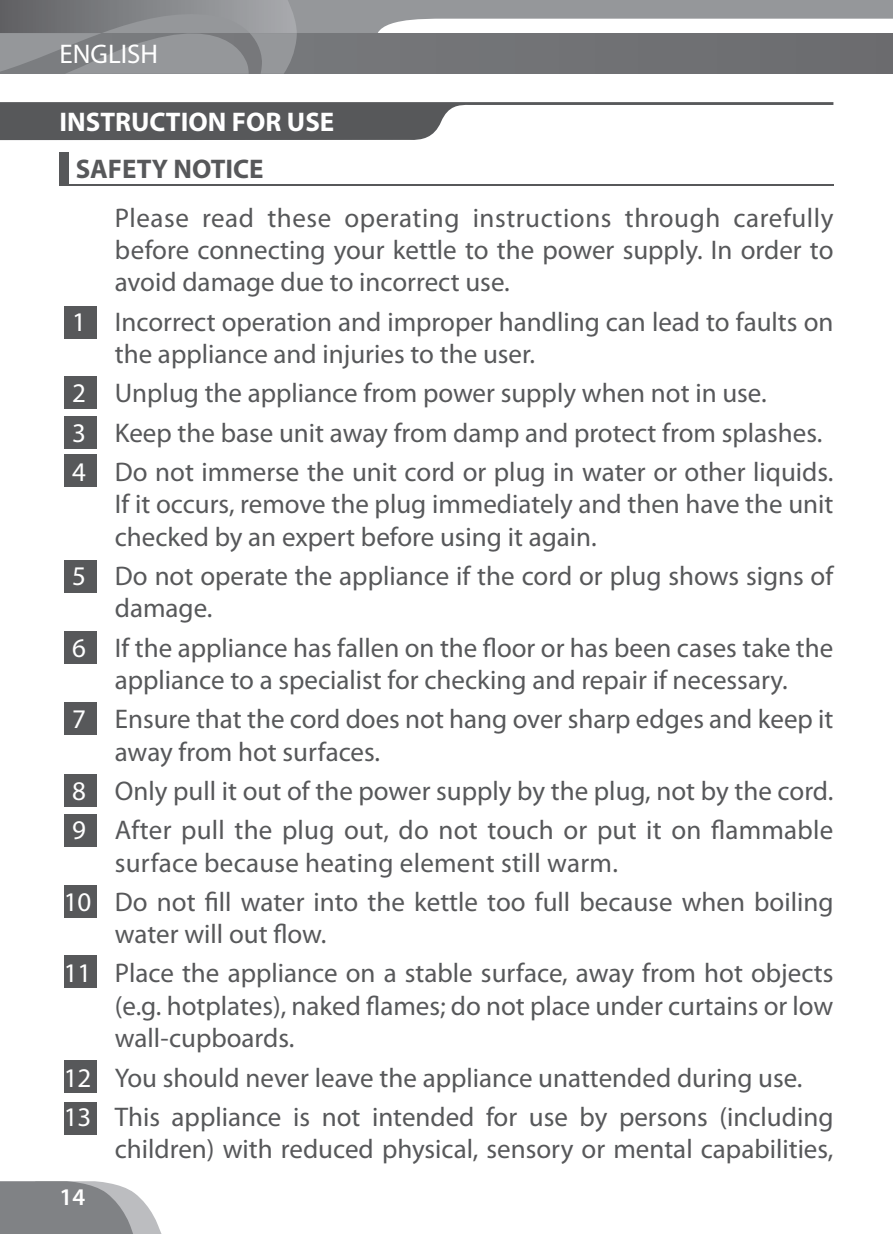
<style>
.page{position:relative;width:893px;height:1234px;background:#fff}
.page>*{position:absolute;margin:0;border:0;box-sizing:border-box;transform-origin:0 0}
.t1{font:27px/32.4px "Myriad Pro";color:#57585a}
.t2{font:700 27px "Myriad Pro";color:#fff}
.t3{font:700 27px "Myriad Pro";color:#57585a}
.t4{font:27px "Myriad Pro";color:#fff}
.t5{font:600 24px "Myriad Pro";color:#fff}
.s1{color:#fff}
</style>
<div class="page">
<svg style="left:298px;top:0;width:595px;height:33px;fill:#95979a"></svg>
<div style="left:0;top:33px;width:893px;height:41px;background:#707174"></div>
<svg style="left:0;top:0;width:298px;height:74px"></svg>
<div style="left:65px;top:306px;width:32px;height:32px;background:#57585a"></div>
<div style="left:65px;top:376px;width:32px;height:33px;background:#57585a"></div>
<div style="left:65px;top:416px;width:32px;height:33px;background:#57585a"></div>
<div style="left:65px;top:454px;width:32px;height:32px;background:#57585a"></div>
<div style="left:65px;top:560px;width:32px;height:32px;background:#57585a"></div>
<div style="left:65px;top:631px;width:32px;height:32px;background:#57585a"></div>
<div style="left:65px;top:702px;width:32px;height:32px;background:#57585a"></div>
<div style="left:65px;top:773px;width:32px;height:33px;background:#57585a"></div>
<div style="left:65px;top:814px;width:32px;height:32px;background:#57585a"></div>
<div style="left:65px;top:884px;width:32px;height:33px;background:#57585a"></div>
<div style="left:65px;top:955px;width:32px;height:32px;background:#57585a"></div>
<div style="left:65px;top:1060px;width:32px;height:32px;background:#57585a"></div>
<div style="left:65px;top:1101px;width:32px;height:33px;background:#57585a"></div>
<svg style="left:0;top:102px;width:833px;height:38px"></svg>
<hr style="left:61px;top:184px;width:772px;height:2px;background:#57585a">
<div style="left:60px;top:152px;width:9px;height:34px;background:#57585a"></div>
<svg style="left:0;top:1181px;width:161px;height:52px;background:#98999c"></svg>
<p class="t4" style="left:60px;top:38px;width:100px">ENGLISH</p>
<p class="t2" style="left:60px;top:105px;width:276px">INSTRUCTION FOR USE</p>
<p class="t3" style="left:76px;top:151px;width:189px">SAFETY NOTICE</p>
<p class="t1" style="left:115px;top:201px;width:720px;text-align:justify">Please read these operating instructions through carefully before connecting your kettle to the power supply. In order to avoid damage due to incorrect use.</p>
<p class="t1" style="left:115px;top:305px;width:720px;text-indent:-43px"><span class="s1">1</span> Incorrect operation and improper handling can lead to faults on the appliance and injuries to the user.</p>
<p class="t1" style="left:72px;top:376px;width:696px"><span class="s1">2</span> Unplug the appliance from power supply when not in use.</p>
<p class="t1" style="left:72px;top:416px;width:752px"><span class="s1">3</span> Keep the base unit away from damp and protect from splashes.</p>
<p class="t1" style="left:115px;top:455px;width:720px;text-align:justify;text-indent:-43px"><span class="s1">4</span> Do not immerse the unit cord or plug in water or other liquids.<br>If it occurs, remove the plug immediately and then have the unit checked by an expert before using it again.</p>
<p class="t1" style="left:115px;top:559px;width:720px;text-indent:-43px"><span class="s1">5</span> Do not operate the appliance if the cord or plug shows signs of damage.</p>
<p class="t1" style="left:72px;top:630px;width:763px;text-align:center"><span class="s1">6</span> If the appliance has fallen on the floor or has been cases take the appliance to a specialist for checking and repair if necessary.</p>
<p class="t1" style="left:115px;top:702px;width:720px;text-indent:-43px"><span class="s1">7</span> Ensure that the cord does not hang over sharp edges and keep it away from hot surfaces.</p>
<p class="t1" style="left:72px;top:774px;width:763px"><span class="s1">8</span> Only pull it out of the power supply by the plug, not by the cord.</p>
<p class="t1" style="left:115px;top:813px;width:720px;text-indent:-43px"><span class="s1">9</span> After pull the plug out, do not touch or put it on flammable surface because heating element still warm.</p>
<p class="t1" style="left:115px;top:884px;width:720px;text-indent:-51px"><span class="s1">10</span> Do not fill water into the kettle too full because when boiling water will out flow.</p>
<p class="t1" style="left:115px;top:956px;width:720px;text-align:justify;text-indent:-51px"><span class="s1">11</span> Place the appliance on a stable surface, away from hot objects (e.g. hotplates), naked flames; do not place under curtains or low wall-cupboards.</p>
<p class="t1" style="left:64px;top:1060px;width:740px"><span class="s1">12</span> You should never leave the appliance unattended during use.</p>
<p class="t1" style="left:64px;top:1099px;width:771px;text-align:right"><span class="s1">13</span> This appliance is not intended for use by persons (including children) with reduced physical, sensory or mental capabilities,</p>
<p class="t5" style="left:60px;top:1181px;width:27px">14</p>
</div>
